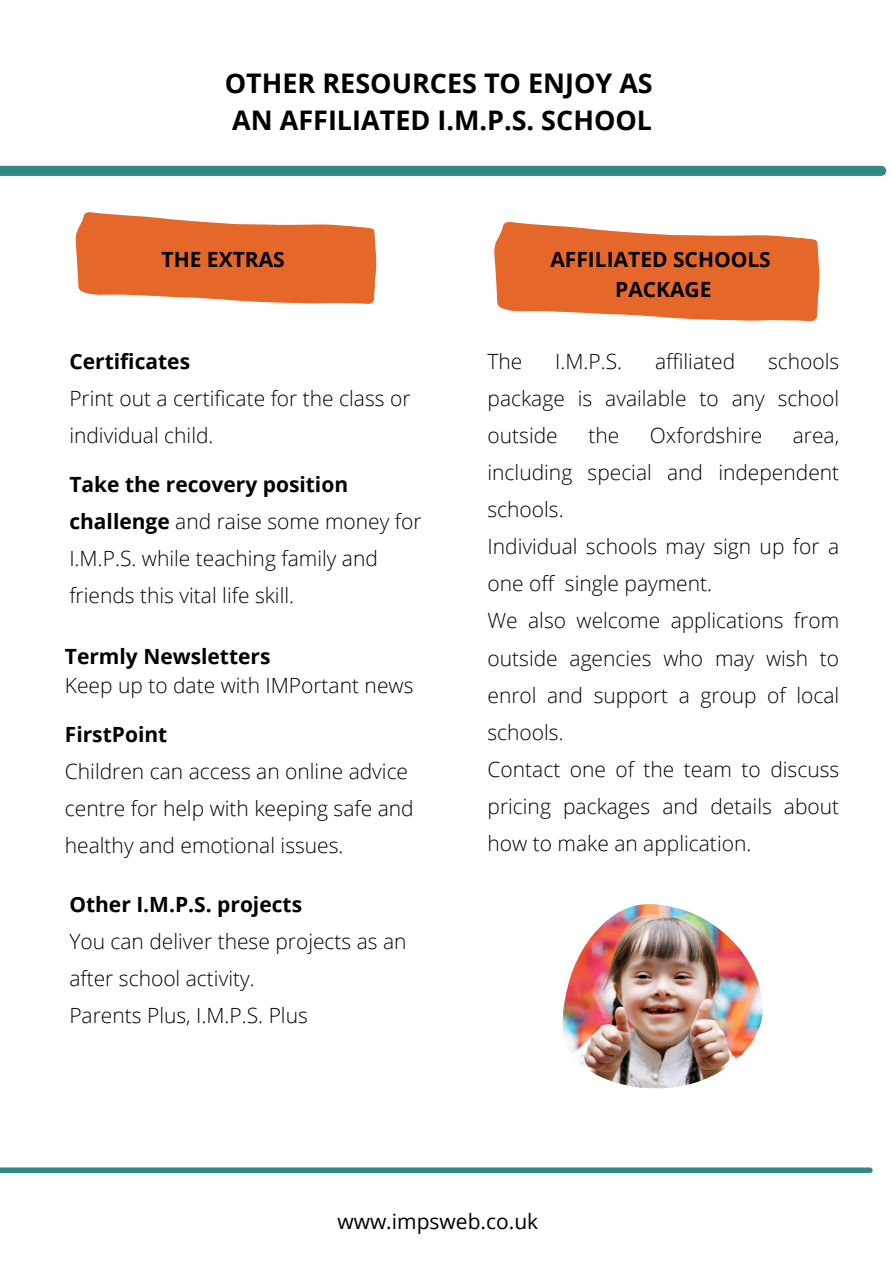
<style>
.page{position:relative;width:893px;height:1264px;background:#fff}
.page>*{position:absolute;margin:0;border:0;box-sizing:border-box;transform-origin:0 0}
.t1{font:700 27px "Open Sans";color:#000}
.t2{font:300 21px/37px "Open Sans";color:#000}
.t3{font:700 21px "Open Sans";color:#000}
.t4{font:21px "Open Sans";color:#000}
.s1{font-weight:700}
</style>
<div class="page">
<div style="left:0;top:166px;width:881px;height:10px;background:#328885"></div>
<svg style="left:75px;top:212px;width:302px;height:92px"></svg>
<svg style="left:494px;top:222px;width:326px;height:100px;fill:#e6672a"></svg>
<div style="left:0;top:1167px;width:869px;height:6px;background:#328885"></div>
<img style="left:562px;top:904px;width:200px;height:184px">
<p class="t1" style="left:225px;top:64px;width:429px">OTHER RESOURCES TO ENJOY AS</p>
<p class="t1" style="left:232px;top:101px;width:421px">AN AFFILIATED I.M.P.S. SCHOOL</p>
<p class="t3" style="left:161px;top:245px;width:125px">THE EXTRAS</p>
<p class="t3" style="left:69px;top:346px;width:122px">Certificates</p>
<p class="t2" style="left:69px;top:379px;width:342px">Print out a certificate for the class or individual child.</p>
<p class="t2" style="left:69px;top:465px;width:354px"><span class="s1">Take the recovery position challenge</span> and raise some money for<br>I.M.P.S. while teaching family and friends this vital life skill.</p>
<p class="t3" style="left:65px;top:641px;width:207px">Termly Newsletters</p>
<p class="t2" style="left:65px;top:666px;width:350px">Keep up to date with IMPortant news</p>
<p class="t3" style="left:65px;top:719px;width:104px">FirstPoint</p>
<p class="t2" style="left:65px;top:752px;width:350px">Children can access an online advice centre for help with keeping safe and healthy and emotional issues.</p>
<p class="t3" style="left:69px;top:889px;width:234px">Other I.M.P.S. projects</p>
<p class="t2" style="left:69px;top:922px;width:339px">You can deliver these projects as an after school activity.</p>
<p class="t2" style="left:69px;top:996px;width:240px">Parents Plus, I.M.P.S. Plus</p>
<p class="t3" style="left:550px;top:245px;width:222px">AFFILIATED SCHOOLS</p>
<p class="t3" style="left:615px;top:274px;width:98px">PACKAGE</p>
<p class="t2" style="left:487px;top:342px;width:36px">The</p>
<p class="t2" style="left:555px;top:342px;width:69px">I.M.P.S.</p>
<p class="t2" style="left:655px;top:342px;width:82px">affiliated</p>
<p class="t2" style="left:487px;top:342px;width:353px;text-align:justify;text-indent:280px">schools package is available to any school outside</p>
<p class="t2" style="left:588px;top:416px;width:32px">the</p>
<p class="t2" style="left:650px;top:416px;width:114px">Oxfordshire</p>
<p class="t2" style="left:487px;top:416px;width:353px;text-align:justify;text-indent:305px">area, including special and independent schools.</p>
<p class="t2" style="left:487px;top:527px;width:353px">Individual schools may sign up for a one off single payment.</p>
<p class="t2" style="left:487px;top:601px;width:353px;text-align:justify">We also welcome applications from outside agencies who may wish to enrol and support a group of local schools.</p>
<p class="t2" style="left:487px;top:750px;width:353px;text-align:justify">Contact one of the team to discuss pricing packages and details about how to make an application.</p>
<p class="t4" style="left:337px;top:1206px;width:202px">www.impsweb.co.uk</p>
</div>
